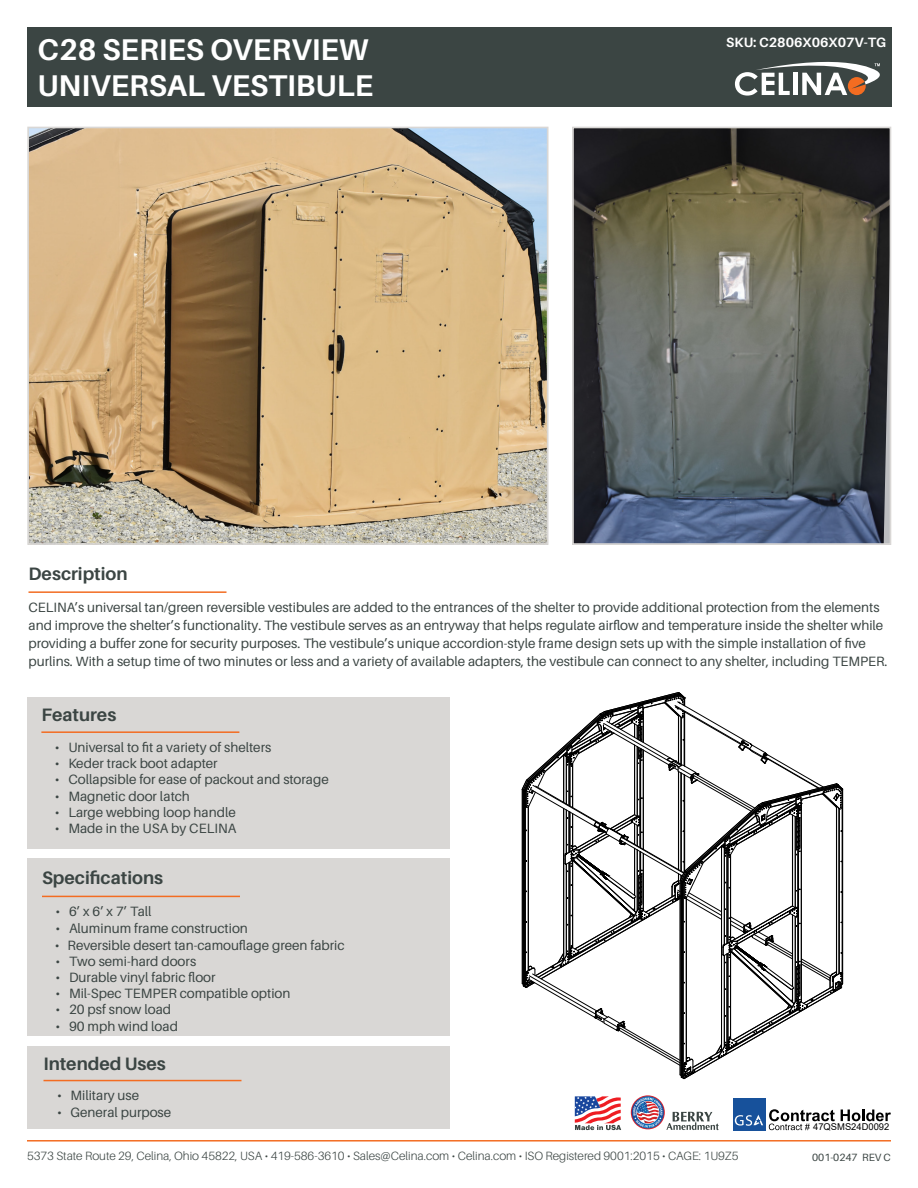
<style>
.page{position:relative;width:918px;height:1188px;background:#fff}
.page>*{position:absolute;margin:0;border:0;box-sizing:border-box;transform-origin:0 0}
.t1{font:700 30px "Aileron";color:#fff}
.t2{font:700 18px "Aileron";color:#3b4543}
.t3{font:13.5px/18px "Aileron";color:#3b4543}
.t4{font:700 13.5px "Aileron";color:#fff}
.t5{font:300 12px "Aileron";color:#3b4543}
.t6{font:10.5px "Aileron";color:#3b4543}
.t7{font:9.45px "Arial";color:#000}
</style>
<div class="page">
<div style="left:27px;top:859px;width:423px;height:177px;background:#d9d7d5"></div>
<div style="left:27px;top:698px;width:423px;height:151px;background:#d9d7d5"></div>
<div style="left:27px;top:1046px;width:423px;height:83px;background:#d9d7d5"></div>
<hr style="left:28px;top:591px;width:198px;height:2px;background:#f36c21">
<hr style="left:44px;top:1080px;width:198px;height:1px;background:#f36c21">
<hr style="left:41px;top:731px;width:198px;height:2px;background:#f36c21">
<hr style="left:42px;top:896px;width:198px;height:1px;background:#f36c21">
<hr style="left:27px;top:1140px;width:864px;height:2px;background:#f36c21">
<div style="left:27px;top:27px;width:864px;height:79px;background:#3b4543"></div>
<svg style="left:735px;top:61px;width:145px;height:35px"></svg>
<img style="left:30px;top:130px;width:516px;height:412px">
<div style="left:27px;top:127px;width:522px;height:418px;border:2px solid #d9d7d5"></div>
<img style="left:575px;top:130px;width:313px;height:412px">
<div style="left:572px;top:127px;width:319px;height:418px;border:2px solid #d9d7d5"></div>
<svg style="left:575px;top:1096px;width:46px;height:34px"></svg>
<svg style="left:631px;top:1095px;width:34px;height:34px"></svg>
<svg style="left:632px;top:1096px;width:32px;height:32px"></svg>
<svg style="left:633px;top:1098px;width:86px;height:32px"></svg>
<svg style="left:522px;top:692px;width:322px;height:387px"></svg>
<div style="left:733px;top:1099px;width:32px;height:32px;background:#17519b"></div>
<svg style="left:735px;top:1115px;width:28px;height:11px"></svg>
<svg style="left:841px;top:1109px;width:50px;height:12px"></svg>
<svg style="left:769px;top:1109px;width:66px;height:21px"></svg>
<p class="t1" style="left:38px;top:33px;width:333px">C28 SERIES OVERVIEW</p>
<p class="t1" style="left:38px;top:69px;width:337px">UNIVERSAL VESTIBULE</p>
<p class="t4" style="left:726px;top:35px;width:161px">SKU: C2806X06X07V-TG</p>
<p class="t2" style="left:28px;top:564px;width:101px">Description</p>
<p class="t3" style="left:28px;top:599px;width:861px">CELINA’s universal tan/green reversible vestibules are added to the entrances of the shelter to provide additional protection from the elements and improve the shelter’s functionality. The vestibule serves as an entryway that helps regulate airflow and temperature inside the shelter while providing a buffer zone for security purposes. The vestibule’s unique accordion-style frame design sets up with the simple installation of five purlins. With a setup time of two minutes or less and a variety of available adapters, the vestibule can connect to any shelter, including TEMPER.</p>
<p class="t2" style="left:41px;top:705px;width:76px">Features</p>
<p class="t3" style="left:55px;top:739px;width:218px">• Universal to fit a variety of shelters</p>
<p class="t3" style="left:55px;top:755px;width:164px">• Keder track boot adapter</p>
<p class="t3" style="left:55px;top:771px;width:275px">• Collapsible for ease of packout and storage</p>
<p class="t3" style="left:55px;top:787px;width:137px">• Magnetic door latch</p>
<p class="t3" style="left:55px;top:803px;width:182px">• Large webbing loop handle</p>
<p class="t3" style="left:55px;top:820px;width:183px">• Made in the USA by CELINA</p>
<p class="t2" style="left:42px;top:868px;width:123px">Specifications</p>
<p class="t3" style="left:56px;top:903px;width:98px">• 6’ x 6’ x 7’ Tall</p>
<p class="t3" style="left:56px;top:919px;width:194px">• Aluminum frame construction</p>
<p class="t3" style="left:55px;top:936px;width:291px">• Reversible desert tan-camouflage green fabric</p>
<p class="t3" style="left:56px;top:952px;width:142px">• Two semi-hard doors</p>
<p class="t3" style="left:56px;top:969px;width:162px">• Durable vinyl fabric floor</p>
<p class="t3" style="left:56px;top:985px;width:237px">• Mil-Spec TEMPER compatible option</p>
<p class="t3" style="left:56px;top:1001px;width:117px">• 20 psf snow load</p>
<p class="t3" style="left:56px;top:1017px;width:124px">• 90 mph wind load</p>
<p class="t2" style="left:44px;top:1053px;width:124px">Intended Uses</p>
<p class="t3" style="left:57px;top:1087px;width:84px">• Military use</p>
<p class="t3" style="left:57px;top:1103px;width:116px">• General purpose</p>
<p class="t5" style="left:27px;top:1150px;width:713px">5373 State Route 29, Celina, Ohio 45822, USA • 419-586-3610 • Sales@Celina.com • Celina.com • ISO Registered 9001:2015 • CAGE: 1U9Z5</p>
<p class="t7" style="left:813px;top:1120px;width:78px">47QSMS24D0092</p>
<p class="t6" style="left:812px;top:1151px;width:80px">001-0247 REV C</p>
</div>
